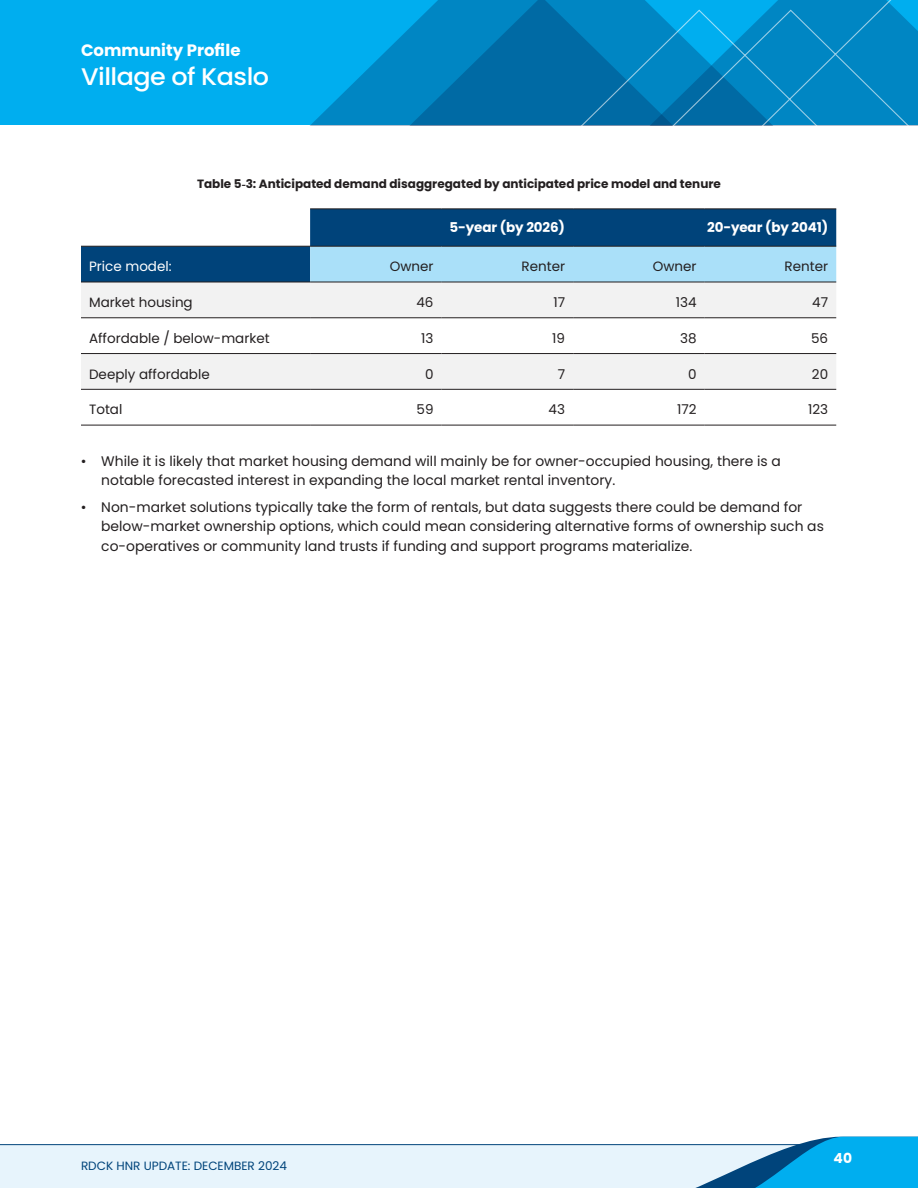
<style>
.page{position:relative;width:918px;height:1188px;background:#fff}
.page>*{position:absolute;margin:0;border:0;box-sizing:border-box;transform-origin:0 0}
.t1{font:500 24px "Poppins";letter-spacing:-.02em;color:#fff;scale:1.06 1}
.t2{font:700 16.5px "Poppins";color:#fff}
.t3{font:13.8px/19.5px "Poppins";color:#231f20}
.t4{font:700 13.8px "Poppins";color:#fff}
.t5{font:13.5px "Poppins";color:#231f20}
.Tables_-_Title{font:700 13.5px "Poppins";letter-spacing:-.01em;color:#fff}
.t6{font:13.5px "Poppins";color:#fff}
.Chart_Title{font:700 12px "Poppins";color:#231f20}
.t7{font:12px "Poppins";color:#00447b}
.s1{font-family:"Times New Roman"}
</style>
<div class="page">
<div style="left:0;top:0;width:918px;height:125px;background:#00aeef"></div>
<svg style="left:311px;top:0;width:211px;height:125px;fill:#0086c3"></svg>
<div style="left:0;top:1145px;width:918px;height:43px;background:#e7f4fc"></div>
<hr style="left:0;top:1144px;width:918px;height:1px;background:#00447b">
<svg style="left:647px;top:1137px;width:271px;height:51px"></svg>
<svg style="left:522px;top:0;width:396px;height:125px"></svg>
<svg style="left:81px;top:209px;width:755px;height:73px;fill:#00437a"></svg>
<div style="left:310px;top:247px;width:526px;height:35px;background:#aae0f9"></div>
<div style="left:81px;top:283px;width:755px;height:34px;background:#f2f2f2"></div>
<svg style="left:81px;top:318px;width:755px;height:107px"></svg>
<hr style="left:310px;top:208px;width:132px;height:1px;background:#231f20">
<hr style="left:442px;top:208px;width:131px;height:1px;background:#231f20">
<hr style="left:573px;top:208px;width:132px;height:1px;background:#231f20">
<hr style="left:705px;top:208px;width:131px;height:1px;background:#231f20">
<hr style="left:81px;top:282px;width:229px;height:1px;background:#231f20">
<hr style="left:310px;top:282px;width:132px;height:1px;background:#231f20">
<hr style="left:442px;top:282px;width:131px;height:1px;background:#231f20">
<hr style="left:573px;top:282px;width:132px;height:1px;background:#231f20">
<hr style="left:705px;top:282px;width:131px;height:1px;background:#231f20">
<hr style="left:81px;top:246px;width:229px;height:1px;background:#231f20">
<hr style="left:310px;top:246px;width:132px;height:1px;background:#231f20">
<hr style="left:442px;top:246px;width:131px;height:1px;background:#231f20">
<hr style="left:573px;top:246px;width:132px;height:1px;background:#231f20">
<hr style="left:705px;top:246px;width:131px;height:1px;background:#231f20">
<hr style="left:81px;top:317px;width:229px;height:1px;background:#231f20">
<hr style="left:310px;top:317px;width:132px;height:1px;background:#231f20">
<hr style="left:442px;top:317px;width:131px;height:1px;background:#231f20">
<hr style="left:573px;top:317px;width:132px;height:1px;background:#231f20">
<hr style="left:705px;top:317px;width:131px;height:1px;background:#231f20">
<hr style="left:81px;top:353px;width:229px;height:1px;background:#231f20">
<hr style="left:310px;top:353px;width:132px;height:1px;background:#231f20">
<hr style="left:442px;top:353px;width:131px;height:1px;background:#231f20">
<hr style="left:573px;top:353px;width:132px;height:1px;background:#231f20">
<hr style="left:705px;top:353px;width:131px;height:1px;background:#231f20">
<hr style="left:81px;top:389px;width:229px;height:1px;background:#231f20">
<hr style="left:310px;top:389px;width:132px;height:1px;background:#231f20">
<hr style="left:442px;top:389px;width:131px;height:1px;background:#231f20">
<hr style="left:573px;top:389px;width:132px;height:1px;background:#231f20">
<hr style="left:705px;top:389px;width:131px;height:1px;background:#231f20">
<hr style="left:81px;top:425px;width:229px;height:1px;background:#231f20">
<hr style="left:310px;top:425px;width:132px;height:1px;background:#231f20">
<hr style="left:442px;top:425px;width:131px;height:1px;background:#231f20">
<hr style="left:573px;top:425px;width:132px;height:1px;background:#231f20">
<hr style="left:705px;top:425px;width:131px;height:1px;background:#231f20">
<p class="t2" style="left:81px;top:41px;width:161px">Community Profile</p>
<h1 class="t1" style="left:81px;top:63px;width:179px">Village of Kaslo</h1>
<p class="Chart_Title" style="left:197px;top:177px;width:525px">Table 5<span class="s1">‑</span>3: Anticipated demand disaggregated by anticipated price model and tenure</p>
<p class="Tables_-_Title" style="left:450px;top:219px;width:117px">5-year (by 2026)</p>
<p class="Tables_-_Title" style="left:707px;top:219px;width:123px">20-year (by 2041)</p>
<p class="t6" style="left:89px;top:259px;width:84px">Price model:</p>
<p class="t5" style="left:390px;top:259px;width:45px">Owner</p>
<p class="t5" style="left:522px;top:259px;width:45px">Renter</p>
<p class="t5" style="left:653px;top:259px;width:45px">Owner</p>
<p class="t5" style="left:785px;top:259px;width:45px">Renter</p>
<p class="t5" style="left:89px;top:294px;width:105px">Market housing</p>
<p class="t5" style="left:416px;top:294px;width:19px">46</p>
<p class="t5" style="left:553px;top:294px;width:13px">17</p>
<p class="t5" style="left:676px;top:294px;width:22px">134</p>
<p class="t5" style="left:812px;top:294px;width:17px">47</p>
<p class="t5" style="left:89px;top:330px;width:182px">Affordable / below-market</p>
<p class="t5" style="left:421px;top:330px;width:14px">13</p>
<p class="t5" style="left:552px;top:330px;width:14px">19</p>
<p class="t5" style="left:680px;top:330px;width:18px">38</p>
<p class="t5" style="left:811px;top:330px;width:19px">56</p>
<p class="t5" style="left:89px;top:366px;width:122px">Deeply affordable</p>
<p class="t5" style="left:425px;top:366px;width:10px">0</p>
<p class="t5" style="left:558px;top:366px;width:9px">7</p>
<p class="t5" style="left:688px;top:366px;width:10px">0</p>
<p class="t5" style="left:812px;top:366px;width:18px">20</p>
<p class="t5" style="left:89px;top:402px;width:35px">Total</p>
<p class="t5" style="left:417px;top:402px;width:18px">59</p>
<p class="t5" style="left:549px;top:402px;width:18px">43</p>
<p class="t5" style="left:677px;top:402px;width:21px">172</p>
<p class="t5" style="left:808px;top:402px;width:22px">123</p>
<p class="t3" style="left:101px;top:451px;width:681px;text-indent:-20px">• While it is likely that market housing demand will mainly be for owner-occupied housing, there is a notable forecasted interest in expanding the local market rental inventory.</p>
<p class="t3" style="left:101px;top:497px;width:724px;text-indent:-20px">• Non-market solutions typically take the form of rentals, but data suggests there could be demand for below-market ownership options, which could mean considering alternative forms of ownership such as co-operatives or community land trusts if funding and support programs materialize.</p>
<p class="t7" style="left:81px;top:1159px;width:207px">RDCK HNR UPDATE: DECEMBER 2024</p>
<p class="t4" style="left:834px;top:1151px;width:20px">40</p>
</div>
